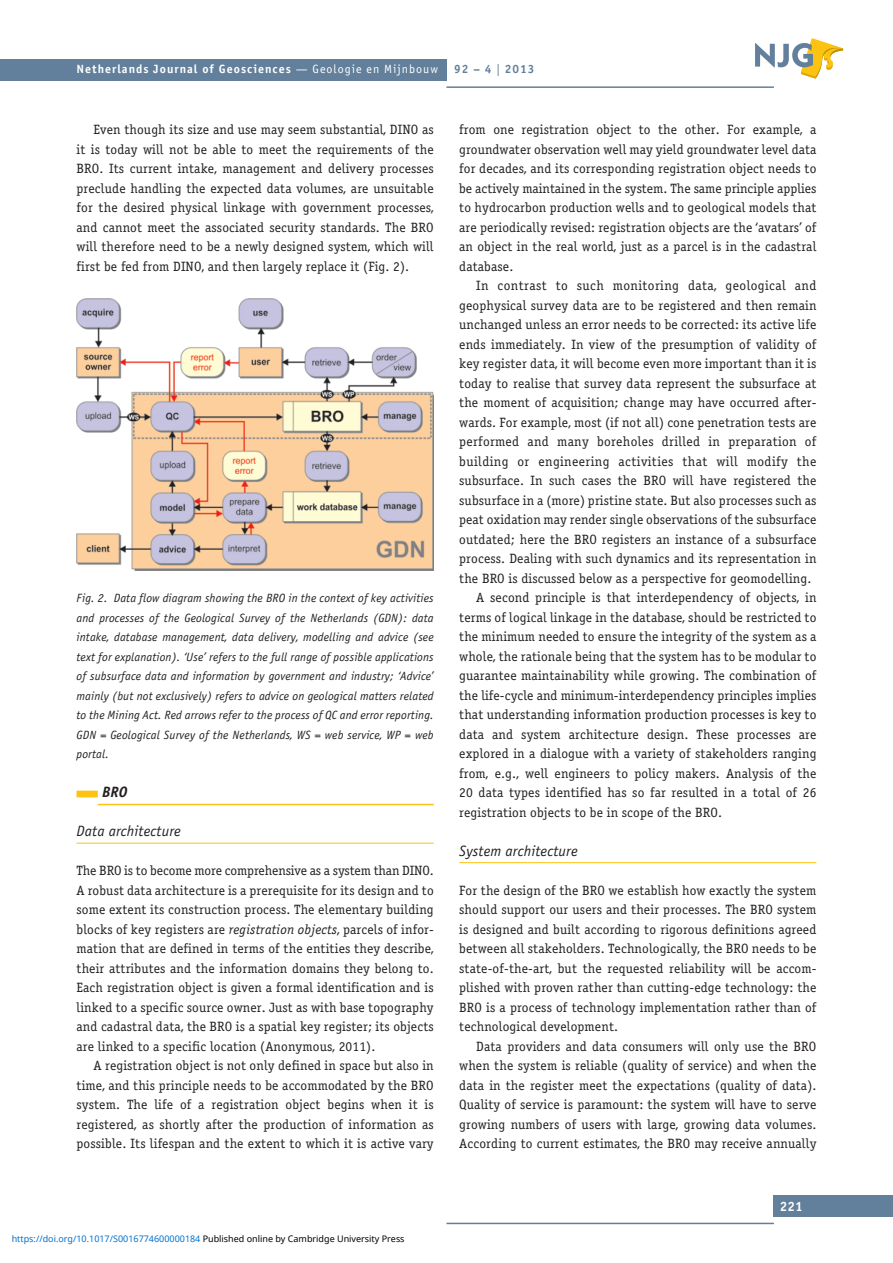
<style>
.page{position:relative;width:893px;height:1263px;background:#fff}
.page>*{position:absolute;margin:0;border:0;box-sizing:border-box;transform-origin:0 0}
.t1{font:italic 15px "Officina Sans Book ITC";letter-spacing:.01em;color:#231f20}
.t2{font:italic 15px "Officina Sans Bold ITC";color:#231f20}
.t3{font:13.5px/19.5px "Officina Serif Book ITC";letter-spacing:.01em;color:#231f20;text-align:justify}
.t4{font:13.5px "Officina Serif Book ITC";letter-spacing:.03em;color:#231f20}
.t5{font:13.5px "Officina Sans Bold ITC";color:#fff}
.t6{font:italic 12px/19.5px "Officina Sans Book ITC";letter-spacing:.01em;color:#231f20;text-align:justify}
.t7{font:12px "Officina Sans Bold ITC";letter-spacing:.085em;color:#fff}
.t8{font:12px "Officina Sans Bold ITC";letter-spacing:.085em;color:#627f9b}
.t9{font:9px "Noto Sans";color:#0172cf}
.s1{font-family:"Officina Sans Book ITC"}
.s2{font-style:italic}
.s3{color:#000}
</style>
<div class="page">
<div style="left:77px;top:791px;width:21px;height:6px;background:#fec210"></div>
<hr style="left:98px;top:804px;width:336px;height:1px;background:#fec210">
<hr style="left:77px;top:843px;width:357px;height:1px;background:#fec210">
<hr style="left:459px;top:862px;width:357px;height:1px;background:#fec210">
<div style="left:0;top:60px;width:446px;height:21px;background:#627f9b"></div>
<div style="left:774px;top:1196px;width:119px;height:21px;background:#627f9b"></div>
<hr style="left:446px;top:86px;width:328px;height:2px;background:#627f9b">
<hr style="left:446px;top:1223px;width:328px;height:1px;background:#627f9b">
<svg style="left:755px;top:38px;width:88px;height:41px"></svg>
<img style="left:77px;top:299px;width:357px;height:271px">
<p class="t7" style="left:77px;top:65px;width:363px">Netherlands Journal of Geosciences <span class="s1">— Geologie en Mijnbouw</span></p>
<p class="t8" style="left:454px;top:65px;width:82px">92 – 4 <span class="s1">|</span> 2013</p>
<p class="t3" style="left:77px;top:121px;width:359px;text-indent:17px">Even though its size and use may seem substantial, DINO as it is today will not be able to meet the requirements of the BRO. Its current intake, management and delivery processes preclude handling the expected data volumes, are unsuitable for the desired physical linkage with government processes, and cannot meet the associated security standards. The BRO will therefore need to be a newly designed system, which will first be fed from DINO, and then largely replace it (Fig. 2).</p>
<p class="t6" style="left:77px;top:589px;width:359px">Fig. 2. Data flow diagram showing the BRO in the context of key activities and processes of the Geological Survey of the Netherlands (GDN): data intake, database management, data delivery, modelling and advice (see text for explanation). ‘Use’ refers to the full range of possible applications of subsurface data and information by government and industry; ‘Advice’ mainly (but not exclusively) refers to advice on geological matters related to the Mining Act. Red arrows refer to the process of QC and error reporting.<br>GDN = Geological Survey of the Netherlands, WS = web service, WP = web portal.</p>
<p class="t2" style="left:102px;top:786px;width:27px">BRO</p>
<p class="t1" style="left:77px;top:825px;width:106px">Data architecture</p>
<p class="t3" style="left:77px;top:862px;width:359px">The BRO is to become more comprehensive as a system than DINO.<br>A robust data architecture is a prerequisite for its design and to some extent its construction process. The elementary building blocks of key registers are <span class="s2">registration objects</span>, parcels of infor - mation that are defined in terms of the entities they describe, their attributes and the information domains they belong to.<br>Each registration object is given a formal identification and is linked to a specific source owner. Just as with base topography and cadastral data, the BRO is a spatial key register; its objects are linked to a specific location (Anonymous, 2011).</p>
<p class="t3" style="left:77px;top:1057px;width:359px;text-indent:17px">A registration object is not only defined in space but also in time, and this principle needs to be accommodated by the BRO system. The life of a registration object begins when it is registered, as shortly after the production of information as possible. Its lifespan and the extent to which it is active vary</p>
<p class="t9" style="left:12px;top:1232px;width:394px">https://doi.org/10.1017/S0016774600000184 <span class="s3">Published online by Cambridge University Press</span></p>
<p class="t3" style="left:459px;top:121px;width:359px">from one registration object to the other. For example, a groundwater observation well may yield groundwater level data for decades, and its corresponding registration object needs to be actively maintained in the system. The same principle applies to hydrocarbon production wells and to geological models that are periodically revised: registration objects are the ‘avatars’ of an object in the real world, just as a parcel is in the cadastral database.</p>
<p class="t4" style="left:476px;top:281px;width:342px">In contrast to such monitoring data, geological and</p>
<p class="t3" style="left:459px;top:297px;width:359px">geophysical survey data are to be registered and then remain</p>
<p class="t3" style="left:459px;top:316px;width:359px">unchanged unless an error needs to be corrected: its active life</p>
<p class="t3" style="left:459px;top:336px;width:359px">ends immediately. In view of the presumption of validity of</p>
<p class="t3" style="left:459px;top:355px;width:359px">key register data, it will become even more important than it is</p>
<p class="t3" style="left:459px;top:375px;width:359px">today to realise that survey data represent the subsurface at</p>
<p class="t3" style="left:459px;top:394px;width:359px">the moment of acquisition; change may have occurred after -</p>
<p class="t3" style="left:459px;top:414px;width:359px">wards. For example, most (if not all) cone penetration tests are</p>
<p class="t3" style="left:459px;top:433px;width:359px">performed and many boreholes drilled in preparation of</p>
<p class="t4" style="left:459px;top:456px;width:359px">building or engineering activities that will modify the</p>
<p class="t3" style="left:459px;top:472px;width:359px">subsurface. In such cases the BRO will have registered the</p>
<p class="t3" style="left:459px;top:492px;width:359px">subsurface in a (more) pristine state. But also processes such as</p>
<p class="t3" style="left:459px;top:511px;width:359px">peat oxidation may render single observations of the subsurface</p>
<p class="t3" style="left:459px;top:531px;width:359px">outdated; here the BRO registers an instance of a subsurface</p>
<p class="t3" style="left:459px;top:550px;width:359px">process. Dealing with such dynamics and its representation in</p>
<p class="t3" style="left:459px;top:570px;width:354px">the BRO is discussed below as a perspective for geomodelling.</p>
<p class="t3" style="left:476px;top:589px;width:342px">A second principle is that interdependency of objects, in</p>
<p class="t3" style="left:459px;top:609px;width:359px">terms of logical linkage in the database, should be restricted to</p>
<p class="t3" style="left:459px;top:628px;width:359px">the minimum needed to ensure the integrity of the system as a</p>
<p class="t3" style="left:459px;top:648px;width:359px">whole, the rationale being that the system has to be modular to</p>
<p class="t3" style="left:459px;top:667px;width:359px">guarantee maintainability while growing. The combination of</p>
<p class="t3" style="left:459px;top:687px;width:359px">the life-cycle and minimum-interdependency principles implies</p>
<p class="t3" style="left:459px;top:706px;width:359px">that understanding information production processes is key to</p>
<p class="t3" style="left:459px;top:726px;width:359px">data and system architecture design. These processes are</p>
<p class="t3" style="left:459px;top:745px;width:359px">explored in a dialogue with a variety of stakeholders ranging</p>
<p class="t3" style="left:459px;top:765px;width:359px">from, e.g., well engineers to policy makers. Analysis of the</p>
<p class="t3" style="left:459px;top:784px;width:359px">20 data types identified has so far resulted in a total of 26</p>
<p class="t3" style="left:459px;top:804px;width:264px">registration objects to be in scope of the BRO.</p>
<p class="t1" style="left:459px;top:845px;width:120px">System architecture</p>
<p class="t3" style="left:459px;top:882px;width:359px">For the design of the BRO we establish how exactly the system should support our users and their processes. The BRO system is designed and built according to rigorous definitions agreed between all stakeholders. Technologically, the BRO needs to be state-of-the-art, but the requested reliability will be accom - plished with proven rather than cutting-edge technology: the BRO is a process of technology implementation rather than of technological development.</p>
<p class="t3" style="left:459px;top:1038px;width:359px;text-indent:17px">Data providers and data consumers will only use the BRO when the system is reliable (quality of service) and when the data in the register meet the expectations (quality of data).<br>Quality of service is paramount: the system will have to serve growing numbers of users with large, growing data volumes.<br>According to current estimates, the BRO may receive annually</p>
<p class="t5" style="left:780px;top:1201px;width:24px">221</p>
</div>
